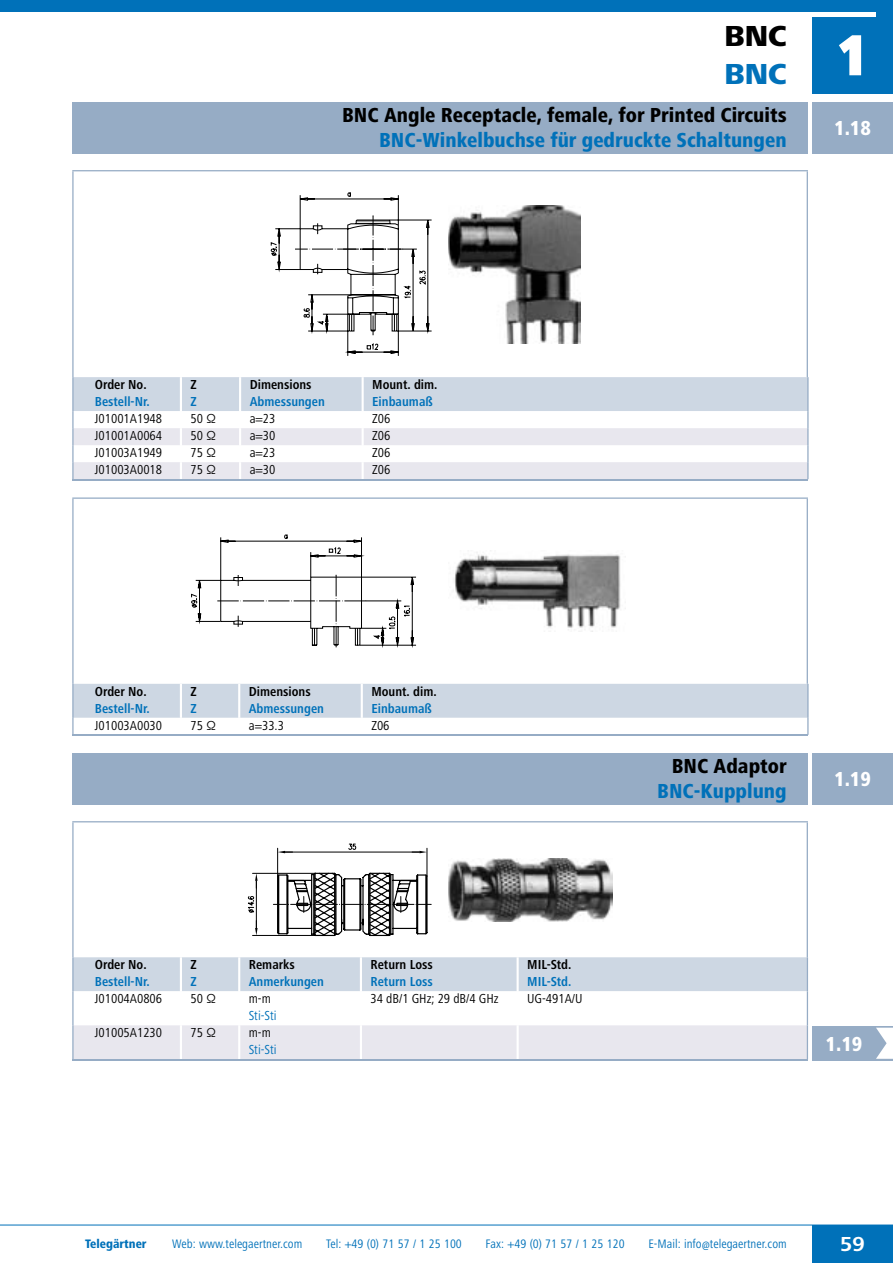
<style>
.page{position:relative;width:893px;height:1263px;background:#fff}
.page>*{position:absolute;margin:0;border:0;box-sizing:border-box;transform-origin:0 0}
.t1{font:900 condensed 60px "Frutiger Next LT";color:#fff}
.t2{font:800 30px "Frutiger Next LT";color:#000}
.t3{font:800 30px "Frutiger Next LT";color:#0071b9}
.t4{font:800 condensed 21px "Frutiger Next LT";color:#000}
.t5{font:800 condensed 21px "Frutiger Next LT";color:#0071b9}
.t6{font:800 condensed 21px "Frutiger Next LT";color:#fff}
.t7{font:700 21px "Frutiger Next LT";color:#fff}
.t8{font:condensed 13.5px "Frutiger Next LT";color:#000}
.t9{font:700 condensed 13.5px "Frutiger Next LT";color:#0071b9}
.t10{font:700 condensed 13.5px "Frutiger Next LT";color:#000}
.t11{font:condensed 13.5px "Frutiger Next LT";letter-spacing:-.005em;color:#0071b9}
.t12{font:condensed 12.75px "Frutiger Next LT";color:#0071b9}
.t13{font:800 condensed 12.75px "Frutiger Next LT";color:#0071b9}
</style>
<div class="page">
<hr style="left:0;top:1225px;width:893px;height:1px;background:#0071b9">
<div style="left:812px;top:1225px;width:81px;height:38px;background:#0071b9"></div>
<div style="left:0;top:0;width:893px;height:13px;background:#0071b9"></div>
<div style="left:812px;top:0;width:81px;height:94px;background:#0071b9"></div>
<hr style="left:0;top:13px;width:876px;height:4px;background:#fff">
<div style="left:812px;top:102px;width:81px;height:51px;background:#96acc5"></div>
<svg style="left:74px;top:171px;width:733px;height:206px"></svg>
<hr style="left:72px;top:171px;width:2px;height:206px;background:#96acc5">
<hr style="left:807px;top:171px;width:1px;height:206px;background:#96acc5">
<hr style="left:72px;top:170px;width:736px;height:1px;background:#96acc5">
<svg style="left:271px;top:193px;width:161px;height:163px"></svg>
<img style="left:449px;top:205px;width:131px;height:138px">
<svg style="left:72px;top:377px;width:737px;height:102px"></svg>
<hr style="left:72px;top:479px;width:736px;height:1px;background:#96acc5">
<hr style="left:72px;top:499px;width:2px;height:185px;background:#96acc5">
<hr style="left:807px;top:499px;width:1px;height:185px;background:#96acc5">
<hr style="left:72px;top:497px;width:736px;height:2px;background:#96acc5">
<svg style="left:191px;top:534px;width:225px;height:114px"></svg>
<img style="left:454px;top:552px;width:172px;height:80px">
<svg style="left:72px;top:684px;width:737px;height:51px"></svg>
<hr style="left:72px;top:735px;width:736px;height:1px;background:#96acc5">
<div style="left:72px;top:753px;width:736px;height:51px;background:#96acc5"></div>
<svg style="left:74px;top:822px;width:733px;height:135px"></svg>
<hr style="left:72px;top:822px;width:2px;height:135px;background:#96acc5">
<hr style="left:807px;top:822px;width:1px;height:135px;background:#96acc5">
<hr style="left:72px;top:821px;width:736px;height:1px;background:#96acc5">
<hr style="left:253px;top:935px;width:62px;height:1px;background:#000">
<hr style="left:253px;top:873px;width:62px;height:1px;background:#000">
<hr style="left:256px;top:881px;width:1px;height:47px;background:#000">
<svg style="left:255px;top:920px;width:3px;height:15px"></svg>
<svg style="left:246px;top:873px;width:12px;height:40px"></svg>
<svg style="left:273px;top:844px;width:158px;height:92px"></svg>
<img style="left:449px;top:858px;width:163px;height:63px">
<svg style="left:74px;top:957px;width:733px;height:102px"></svg>
<hr style="left:72px;top:957px;width:2px;height:34px;background:#96acc5">
<hr style="left:180px;top:957px;width:2px;height:34px;background:#fff">
<hr style="left:238px;top:957px;width:2px;height:34px;background:#fff">
<hr style="left:360px;top:957px;width:2px;height:34px;background:#fff">
<hr style="left:517px;top:957px;width:2px;height:34px;background:#fff">
<hr style="left:807px;top:957px;width:1px;height:34px;background:#96acc5">
<hr style="left:72px;top:991px;width:2px;height:34px;background:#96acc5">
<hr style="left:180px;top:991px;width:2px;height:34px;background:#fff">
<hr style="left:238px;top:991px;width:2px;height:34px;background:#fff">
<hr style="left:360px;top:991px;width:2px;height:34px;background:#fff">
<hr style="left:517px;top:991px;width:2px;height:34px;background:#fff">
<hr style="left:807px;top:991px;width:1px;height:34px;background:#96acc5">
<hr style="left:72px;top:1025px;width:2px;height:34px;background:#96acc5">
<hr style="left:180px;top:1025px;width:2px;height:34px;background:#fff">
<hr style="left:238px;top:1025px;width:2px;height:34px;background:#fff">
<hr style="left:360px;top:1025px;width:2px;height:34px;background:#fff">
<hr style="left:517px;top:1025px;width:2px;height:34px;background:#fff">
<hr style="left:807px;top:1025px;width:1px;height:34px;background:#96acc5">
<hr style="left:72px;top:1059px;width:736px;height:2px;background:#96acc5">
<div style="left:72px;top:102px;width:736px;height:51px;background:#96acc5"></div>
<div style="left:812px;top:753px;width:81px;height:51px;background:#96acc5"></div>
<div style="left:812px;top:1026px;width:81px;height:34px;background:#96acc5"></div>
<svg style="left:876px;top:1028px;width:17px;height:31px"></svg>
<h2 class="t2" style="left:724px;top:19px;width:64px">BNC</h2>
<h2 class="t3" style="left:724px;top:58px;width:64px">BNC</h2>
<h3 class="t4" style="left:342px;top:103px;width:446px">BNC Angle Receptacle, female, for Printed Circuits</h3>
<h3 class="t5" style="left:379px;top:128px;width:409px">BNC-Winkelbuchse für gedruckte Schaltungen</h3>
<h1 class="t1" style="left:837px;top:21px;width:33px">1</h1>
<h3 class="t6" style="left:834px;top:116px;width:38px">1.18</h3>
<p class="t10" style="left:95px;top:377px;width:53px">Order No.</p>
<p class="t9" style="left:95px;top:394px;width:56px">Bestell-Nr.</p>
<p class="t10" style="left:190px;top:377px;width:8px">Z</p>
<p class="t9" style="left:190px;top:394px;width:8px">Z</p>
<p class="t10" style="left:250px;top:377px;width:63px">Dimensions</p>
<p class="t9" style="left:250px;top:394px;width:77px">Abmessungen</p>
<p class="t10" style="left:372px;top:377px;width:67px">Mount. dim.</p>
<p class="t9" style="left:372px;top:394px;width:62px">Einbaumaß</p>
<p class="t8" style="left:95px;top:411px;width:69px">J01001A1948</p>
<p class="t8" style="left:190px;top:411px;width:27px">50 Ω</p>
<p class="t8" style="left:250px;top:411px;width:27px">a=23</p>
<p class="t8" style="left:372px;top:411px;width:20px">Z06</p>
<p class="t8" style="left:95px;top:428px;width:69px">J01001A0064</p>
<p class="t8" style="left:190px;top:428px;width:27px">50 Ω</p>
<p class="t8" style="left:250px;top:428px;width:27px">a=30</p>
<p class="t8" style="left:372px;top:428px;width:20px">Z06</p>
<p class="t8" style="left:95px;top:445px;width:69px">J01003A1949</p>
<p class="t8" style="left:190px;top:445px;width:27px">75 Ω</p>
<p class="t8" style="left:250px;top:445px;width:27px">a=23</p>
<p class="t8" style="left:372px;top:445px;width:20px">Z06</p>
<p class="t8" style="left:95px;top:462px;width:69px">J01003A0018</p>
<p class="t8" style="left:190px;top:462px;width:27px">75 Ω</p>
<p class="t8" style="left:250px;top:462px;width:27px">a=30</p>
<p class="t8" style="left:372px;top:462px;width:20px">Z06</p>
<p class="t10" style="left:95px;top:684px;width:53px">Order No.</p>
<p class="t9" style="left:95px;top:701px;width:56px">Bestell-Nr.</p>
<p class="t10" style="left:190px;top:684px;width:8px">Z</p>
<p class="t9" style="left:190px;top:701px;width:8px">Z</p>
<p class="t10" style="left:249px;top:684px;width:63px">Dimensions</p>
<p class="t9" style="left:249px;top:701px;width:77px">Abmessungen</p>
<p class="t10" style="left:371px;top:684px;width:67px">Mount. dim.</p>
<p class="t9" style="left:371px;top:701px;width:62px">Einbaumaß</p>
<p class="t8" style="left:95px;top:718px;width:69px">J01003A0030</p>
<p class="t8" style="left:190px;top:718px;width:27px">75 Ω</p>
<p class="t8" style="left:249px;top:718px;width:37px">a=33.3</p>
<p class="t8" style="left:371px;top:718px;width:20px">Z06</p>
<p class="t10" style="left:95px;top:957px;width:53px">Order No.</p>
<p class="t9" style="left:95px;top:974px;width:56px">Bestell-Nr.</p>
<p class="t10" style="left:190px;top:957px;width:8px">Z</p>
<p class="t9" style="left:190px;top:974px;width:8px">Z</p>
<p class="t10" style="left:249px;top:957px;width:48px">Remarks</p>
<p class="t9" style="left:249px;top:974px;width:77px">Anmerkungen</p>
<p class="t10" style="left:370px;top:957px;width:64px">Return Loss</p>
<p class="t9" style="left:370px;top:974px;width:64px">Return Loss</p>
<p class="t10" style="left:527px;top:957px;width:46px">MIL-Std.</p>
<p class="t9" style="left:527px;top:974px;width:46px">MIL-Std.</p>
<p class="t8" style="left:95px;top:991px;width:69px">J01004A0806</p>
<p class="t8" style="left:191px;top:991px;width:27px">50 Ω</p>
<p class="t8" style="left:249px;top:991px;width:24px">m-m</p>
<p class="t11" style="left:249px;top:1008px;width:29px">Sti-Sti</p>
<p class="t8" style="left:95px;top:1025px;width:69px">J01005A1230</p>
<p class="t8" style="left:191px;top:1025px;width:27px">75 Ω</p>
<p class="t8" style="left:249px;top:1025px;width:24px">m-m</p>
<p class="t11" style="left:249px;top:1042px;width:29px">Sti-Sti</p>
<p class="t8" style="left:370px;top:991px;width:130px">34 dB/1 GHz; 29 dB/4 GHz</p>
<p class="t8" style="left:527px;top:991px;width:57px">UG-491A/U</p>
<h3 class="t4" style="left:672px;top:754px;width:116px">BNC Adaptor</h3>
<h3 class="t5" style="left:657px;top:779px;width:131px">BNC-Kupplung</h3>
<h3 class="t6" style="left:834px;top:767px;width:38px">1.19</h3>
<h3 class="t6" style="left:826px;top:1033px;width:38px">1.19</h3>
<p class="t13" style="left:85px;top:1237px;width:63px">Telegärtner</p>
<p class="t12" style="left:172px;top:1237px;width:132px">Web: www.telegaertner.com</p>
<p class="t12" style="left:326px;top:1237px;width:137px">Tel: +49 (0) 71 57 / 1 25 100</p>
<p class="t12" style="left:486px;top:1237px;width:141px">Fax: +49 (0) 71 57 / 1 25 120</p>
<p class="t12" style="left:648px;top:1237px;width:140px">E-Mail: info@telegaertner.com</p>
<h3 class="t7" style="left:840px;top:1232px;width:26px">59</h3>
</div>
